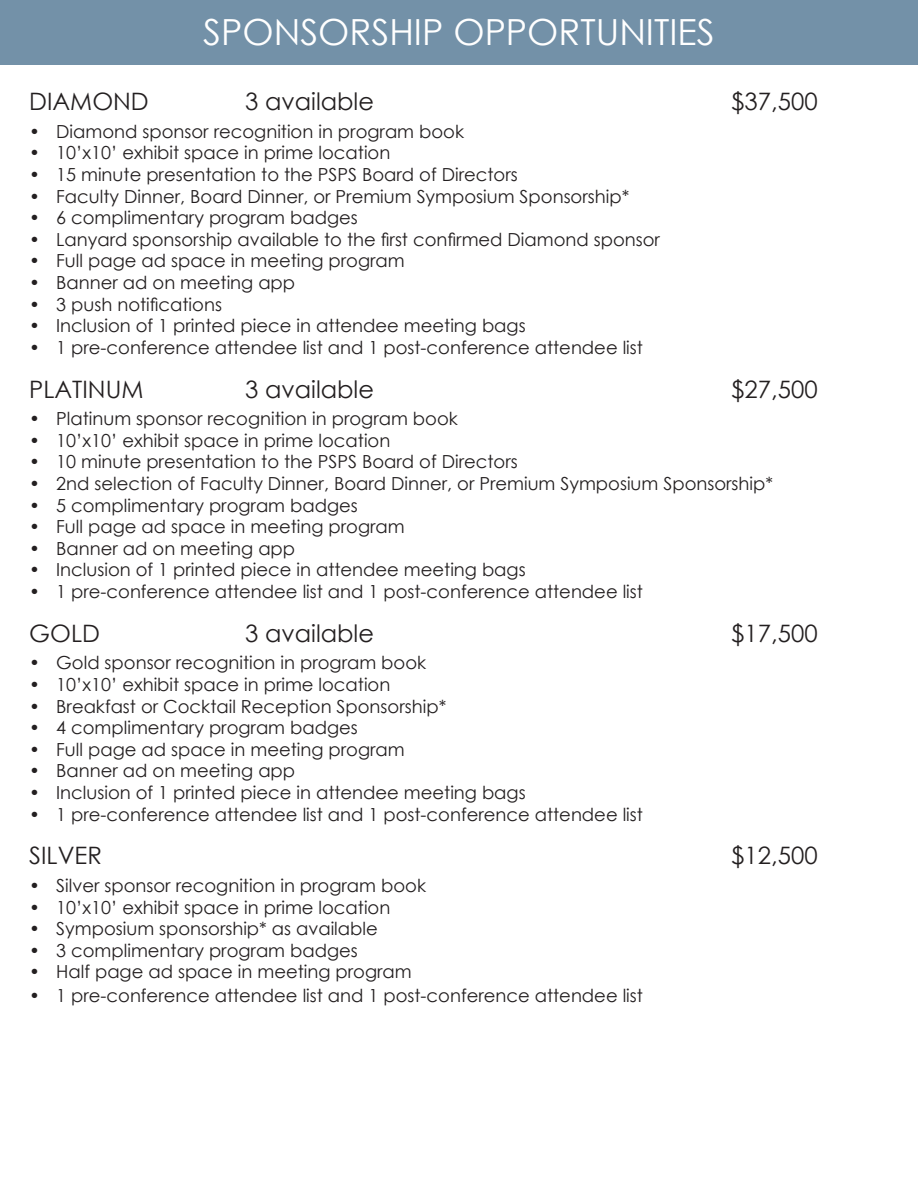
<style>
.page{position:relative;width:918px;height:1188px;background:#fff}
.page>*{position:absolute;margin:0;border:0;box-sizing:border-box;transform-origin:0 0}
.t1{font:36px "Century Gothic";color:#fff}
.t2{font:24px "Century Gothic";color:#231f20}
.t3{font:18px "Century Gothic";color:#231f20}
</style>
<div class="page">
<div style="left:0;top:0;width:918px;height:65px;background:#7391a8"></div>
<p class="t1" style="left:203px;top:7px;width:513px">SPONSORSHIP OPPORTUNITIES</p>
<p class="t2" style="left:29px;top:85px;width:121px">DIAMOND</p>
<p class="t2" style="left:245px;top:85px;width:130px">3 available</p>
<p class="t2" style="left:731px;top:85px;width:88px">$37,500</p>
<p class="t3" style="left:29px;top:119px;width:436px">• Diamond sponsor recognition in program book</p>
<p class="t3" style="left:29px;top:140px;width:363px">• 10’x10’ exhibit space in prime location</p>
<p class="t3" style="left:29px;top:162px;width:490px">• 15 minute presentation to the PSPS Board of Directors</p>
<p class="t3" style="left:29px;top:184px;width:602px">• Faculty Dinner, Board Dinner, or Premium Symposium Sponsorship*</p>
<p class="t3" style="left:29px;top:205px;width:330px">• 6 complimentary program badges</p>
<p class="t3" style="left:29px;top:227px;width:632px">• Lanyard sponsorship available to the first confirmed Diamond sponsor</p>
<p class="t3" style="left:29px;top:248px;width:377px">• Full page ad space in meeting program</p>
<p class="t3" style="left:29px;top:270px;width:267px">• Banner ad on meeting app</p>
<p class="t3" style="left:29px;top:292px;width:194px">• 3 push notifications</p>
<p class="t3" style="left:29px;top:313px;width:498px">• Inclusion of 1 printed piece in attendee meeting bags</p>
<p class="t3" style="left:29px;top:335px;width:615px">• 1 pre-conference attendee list and 1 post-conference attendee list</p>
<p class="t2" style="left:29px;top:372px;width:116px">PLATINUM</p>
<p class="t2" style="left:245px;top:372px;width:130px">3 available</p>
<p class="t2" style="left:731px;top:372px;width:88px">$27,500</p>
<p class="t3" style="left:29px;top:406px;width:430px">• Platinum sponsor recognition in program book</p>
<p class="t3" style="left:29px;top:428px;width:363px">• 10’x10’ exhibit space in prime location</p>
<p class="t3" style="left:29px;top:449px;width:490px">• 10 minute presentation to the PSPS Board of Directors</p>
<p class="t3" style="left:29px;top:471px;width:745px">• 2nd selection of Faculty Dinner, Board Dinner, or Premium Symposium Sponsorship*</p>
<p class="t3" style="left:29px;top:493px;width:330px">• 5 complimentary program badges</p>
<p class="t3" style="left:29px;top:514px;width:377px">• Full page ad space in meeting program</p>
<p class="t3" style="left:29px;top:536px;width:267px">• Banner ad on meeting app</p>
<p class="t3" style="left:29px;top:557px;width:498px">• Inclusion of 1 printed piece in attendee meeting bags</p>
<p class="t3" style="left:29px;top:579px;width:615px">• 1 pre-conference attendee list and 1 post-conference attendee list</p>
<p class="t2" style="left:29px;top:616px;width:72px">GOLD</p>
<p class="t2" style="left:245px;top:616px;width:130px">3 available</p>
<p class="t2" style="left:731px;top:616px;width:88px">$17,500</p>
<p class="t3" style="left:29px;top:650px;width:398px">• Gold sponsor recognition in program book</p>
<p class="t3" style="left:29px;top:672px;width:363px">• 10’x10’ exhibit space in prime location</p>
<p class="t3" style="left:29px;top:694px;width:419px">• Breakfast or Cocktail Reception Sponsorship*</p>
<p class="t3" style="left:29px;top:715px;width:330px">• 4 complimentary program badges</p>
<p class="t3" style="left:29px;top:737px;width:377px">• Full page ad space in meeting program</p>
<p class="t3" style="left:29px;top:758px;width:267px">• Banner ad on meeting app</p>
<p class="t3" style="left:29px;top:780px;width:498px">• Inclusion of 1 printed piece in attendee meeting bags</p>
<p class="t3" style="left:29px;top:802px;width:615px">• 1 pre-conference attendee list and 1 post-conference attendee list</p>
<p class="t2" style="left:29px;top:839px;width:74px">SILVER</p>
<p class="t2" style="left:731px;top:839px;width:88px">$12,500</p>
<p class="t3" style="left:29px;top:873px;width:398px">• Silver sponsor recognition in program book</p>
<p class="t3" style="left:29px;top:895px;width:363px">• 10’x10’ exhibit space in prime location</p>
<p class="t3" style="left:29px;top:916px;width:350px">• Symposium sponsorship* as available</p>
<p class="t3" style="left:29px;top:938px;width:330px">• 3 complimentary program badges</p>
<p class="t3" style="left:29px;top:959px;width:384px">• Half page ad space in meeting program</p>
<p class="t3" style="left:29px;top:983px;width:615px">• 1 pre-conference attendee list and 1 post-conference attendee list</p>
</div>
